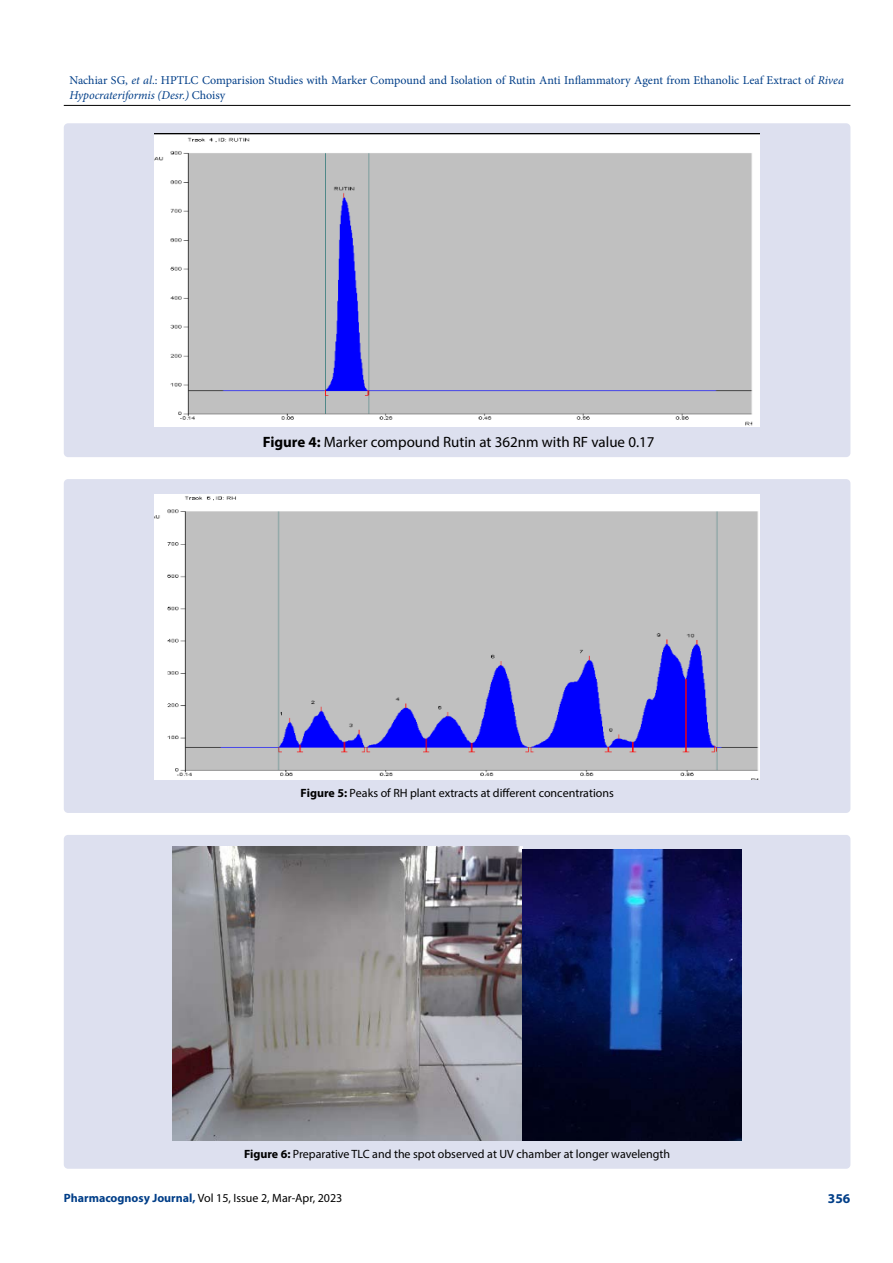
<style>
.page{position:relative;width:893px;height:1263px;background:#fff}
.page>*{position:absolute;margin:0;border:0;box-sizing:border-box;transform-origin:0 0}
.t1{font:15px "Myriad Pro";color:#000}
.t2{font:700 13.5px "Myriad Pro";color:#003e88}
.t3{font:12px "Myriad Pro";color:#000}
.t4{font:12px/14.4px "Minion Pro";letter-spacing:-.005em;color:#003e88}
.s1{font-style:italic}
.s2{font-weight:700}
.s3{font-weight:700;color:#003e88}
</style>
<div class="page">
<hr style="left:64px;top:105px;width:786px;height:1px;background:#000">
<div style="left:64px;top:123px;width:786px;height:334px;background:#dde0ef;border-radius:4px"></div>
<img style="left:154px;top:134px;width:606px;height:293px">
<div style="left:64px;top:479px;width:786px;height:334px;background:#dde0ef;border-radius:4px"></div>
<img style="left:154px;top:495px;width:606px;height:285px">
<div style="left:64px;top:835px;width:786px;height:334px;background:#dde0ef;border-radius:4px"></div>
<img style="left:173px;top:846px;width:349px;height:294px">
<img style="left:522px;top:849px;width:219px;height:291px">
<p class="t4" style="left:69px;top:73px;width:776px">Nachiar SG, <span class="s1">et al</span>.: HPTLC Comparision Studies with Marker Compound and Isolation of Rutin Anti Inflammatory Agent from Ethanolic Leaf Extract of <span class="s1">Rivea<br>Hypocrateriformis (Desr.)</span> Choisy</p>
<p class="t1" style="left:263px;top:432px;width:393px"><span class="s2">Figure 4:</span> Marker compound Rutin at 362nm with RF value 0.17</p>
<p class="t3" style="left:300px;top:786px;width:315px"><span class="s2">Figure 5:</span> Peaks of RH plant extracts at different concentrations</p>
<p class="t3" style="left:244px;top:1146px;width:428px"><span class="s2">Figure 6:</span> Preparative TLC and the spot observed at UV chamber at longer wavelength</p>
<p class="t3" style="left:64px;top:1190px;width:280px"><span class="s3">Pharmacognosy Journal,</span> Vol 15, Issue 2, Mar-Apr, 2023</p>
<p class="t2" style="left:828px;top:1189px;width:24px">356</p>
</div>
